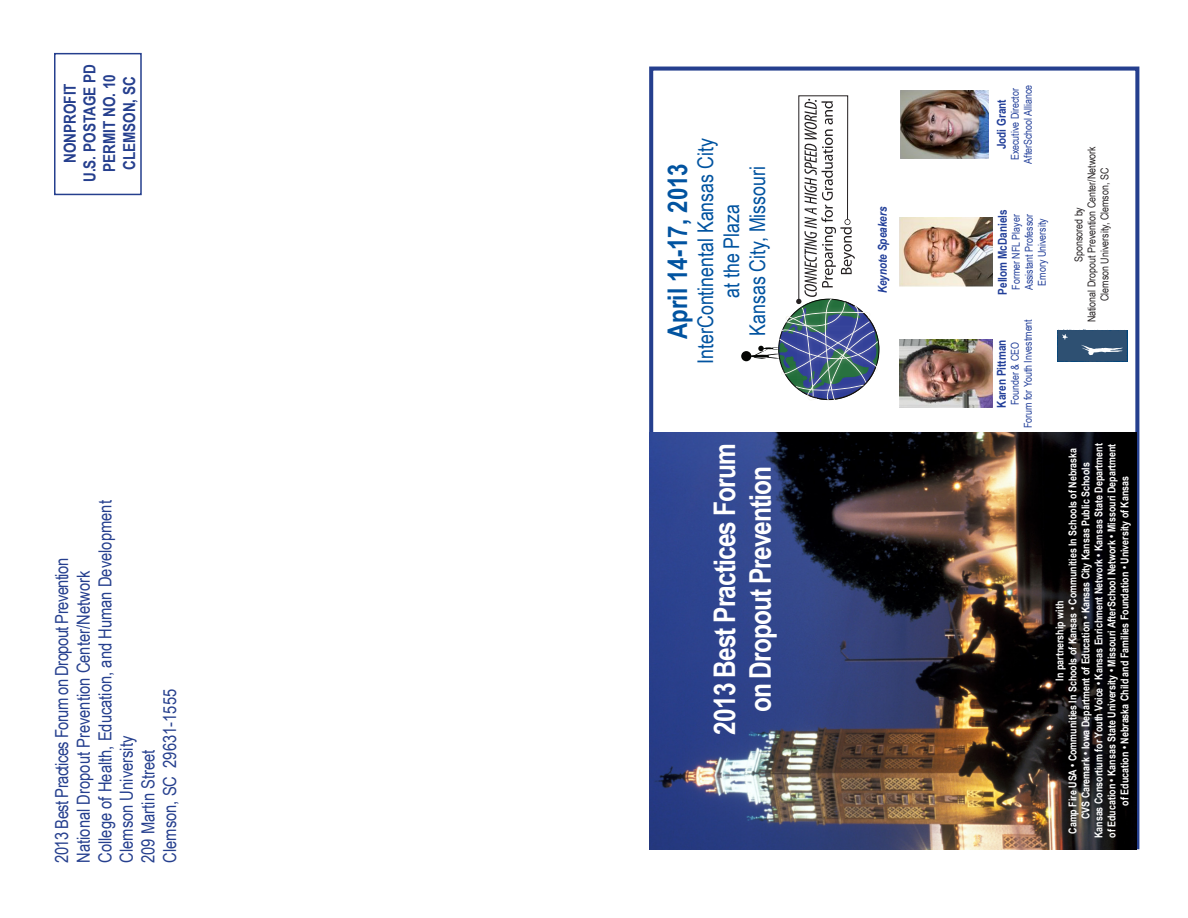
<style>
.page{position:relative;width:1188px;height:918px;background:#fff}
.page>*{position:absolute;margin:0;border:0;box-sizing:border-box;transform-origin:0 0}
.t1{font:700 29.85px "Arial Narrow";letter-spacing:-.03em;color:#fff}
.t2{font:700 27.15px "Arial Narrow";color:#0153a0}
.t3{font:21.6px/26px "Arial Narrow";color:#0153a0;text-align:center}
.t4{font:18px "Arial Narrow";color:#253f8e}
.t5{font:18px "Arial Narrow";letter-spacing:-.03em;color:#253f8e}
.t6{font:700 16.5px "Arial Narrow";color:#253f8e}
.t7{font:700 12.15px "Arial Narrow";color:#223f99}
.t8{font:italic 700 12.15px "Arial Narrow";color:#223f99}
.t9{font:700 10.8px/13px "Arial Narrow";color:#fff;text-align:center}
.t10{font:10.8px "Arial Narrow";color:#223f99}
.t11{font:10.8px "Arial Narrow";color:#231f20}
</style>
<div class="page">
<div style="left:741px;top:351px;width:10px;height:10px;background:#040503;border-radius:50%"></div>
<svg style="left:749px;top:95px;width:131px;height:306px"></svg>
<img style="left:649px;top:432px;width:488px;height:417px">
<img style="left:901px;top:90px;width:87px;height:68px">
<img style="left:900px;top:218px;width:93px;height:68px">
<img style="left:900px;top:340px;width:92px;height:68px">
<svg style="left:1058px;top:330px;width:69px;height:32px;background:#3a5b7b"></svg>
<div style="left:54px;top:53px;width:88px;height:142px;border:2px solid #253f8e"></div>
<p class="t6" style="left:77px;top:182px;width:119px;rotate:-90deg">U.S. POSTAGE PD</p>
<p class="t6" style="left:97px;top:172px;width:99px;rotate:-90deg">PERMIT NO. 10</p>
<p class="t6" style="left:117px;top:170px;width:95px;rotate:-90deg">CLEMSON, SC</p>
<p class="t6" style="left:57px;top:163px;width:81px;rotate:-90deg">NONPROFIT</p>
<p class="t4" style="left:92px;top:863px;width:364px;rotate:-90deg">College of Health, Education, and Human Development</p>
<p class="t5" style="left:49px;top:863px;width:306px;rotate:-90deg">2013 Best Practices Forum on Dropout Prevention</p>
<p class="t4" style="left:70px;top:863px;width:294px;rotate:-90deg">National Dropout Prevention Center/Network</p>
<p class="t4" style="left:113px;top:863px;width:129px;rotate:-90deg">Clemson University</p>
<p class="t4" style="left:135px;top:863px;width:115px;rotate:-90deg">209 Martin Street</p>
<p class="t4" style="left:157px;top:863px;width:175px;rotate:-90deg">Clemson, SC 29631-1555</p>
<p class="t3" style="left:692px;top:364px;width:227px;rotate:-90deg">InterContinental Kansas City at the Plaza</p>
<p class="t2" style="left:657px;top:339px;width:177px;rotate:-90deg">April 14-17, 2013</p>
<p class="t3" style="left:744px;top:336px;width:171px;rotate:-90deg">Kansas City, Missouri</p>
<p class="t1" style="left:702px;top:735px;width:292px;rotate:-90deg">2013 Best Practices Forum</p>
<p class="t1" style="left:738px;top:712px;width:248px;rotate:-90deg">on Dropout Prevention</p>
<p class="t7" style="left:992px;top:149px;width:51px;rotate:-90deg">Jodi Grant</p>
<p class="t10" style="left:1007px;top:160px;width:74px;rotate:-90deg">Executive Director</p>
<p class="t10" style="left:1020px;top:164px;width:81px;rotate:-90deg">AfterSchool Alliance</p>
<p class="t11" style="left:1084px;top:322px;width:177px;rotate:-90deg">National Dropout Prevention Center/Network</p>
<p class="t11" style="left:1097px;top:301px;width:135px;rotate:-90deg">Clemson University, Clemson, SC</p>
<p class="t8" style="left:874px;top:293px;width:88px;rotate:-90deg">Keynote Speakers</p>
<p class="t11" style="left:1071px;top:262px;width:56px;rotate:-90deg">Sponsored by</p>
<p class="t7" style="left:993px;top:295px;width:86px;rotate:-90deg">Pellom McDaniels</p>
<p class="t10" style="left:1008px;top:290px;width:77px;rotate:-90deg">Former NFL Player</p>
<p class="t10" style="left:1021px;top:290px;width:78px;rotate:-90deg">Assistant Professor</p>
<p class="t10" style="left:1034px;top:286px;width:69px;rotate:-90deg">Emory University</p>
<p class="t10" style="left:1020px;top:428px;width:111px;rotate:-90deg">Forum for Youth Investment</p>
<p class="t7" style="left:992px;top:408px;width:69px;rotate:-90deg">Karen Pittman</p>
<p class="t10" style="left:1007px;top:405px;width:65px;rotate:-90deg">Founder &amp; CEO</p>
<p class="t9" style="left:1066px;top:838px;width:396px;rotate:-90deg">Camp Fire USA • Communities In Schools of Kansas • Communities In Schools of Nebraska CVS Caremark • Iowa Department of Education • Kansas City Kansas Public Schools<br>Kansas Consortium for Youth Voice • Kansas Enrichment Network • Kansas State Department of Education • Kansas State University • Missouri AfterSchool Network • Missouri Department of Education • Nebraska Child and Families Foundation • University of Kansas</p>
<p class="t9" style="left:1053px;top:681px;width:81px;rotate:-90deg">In partnership with</p>
</div>
